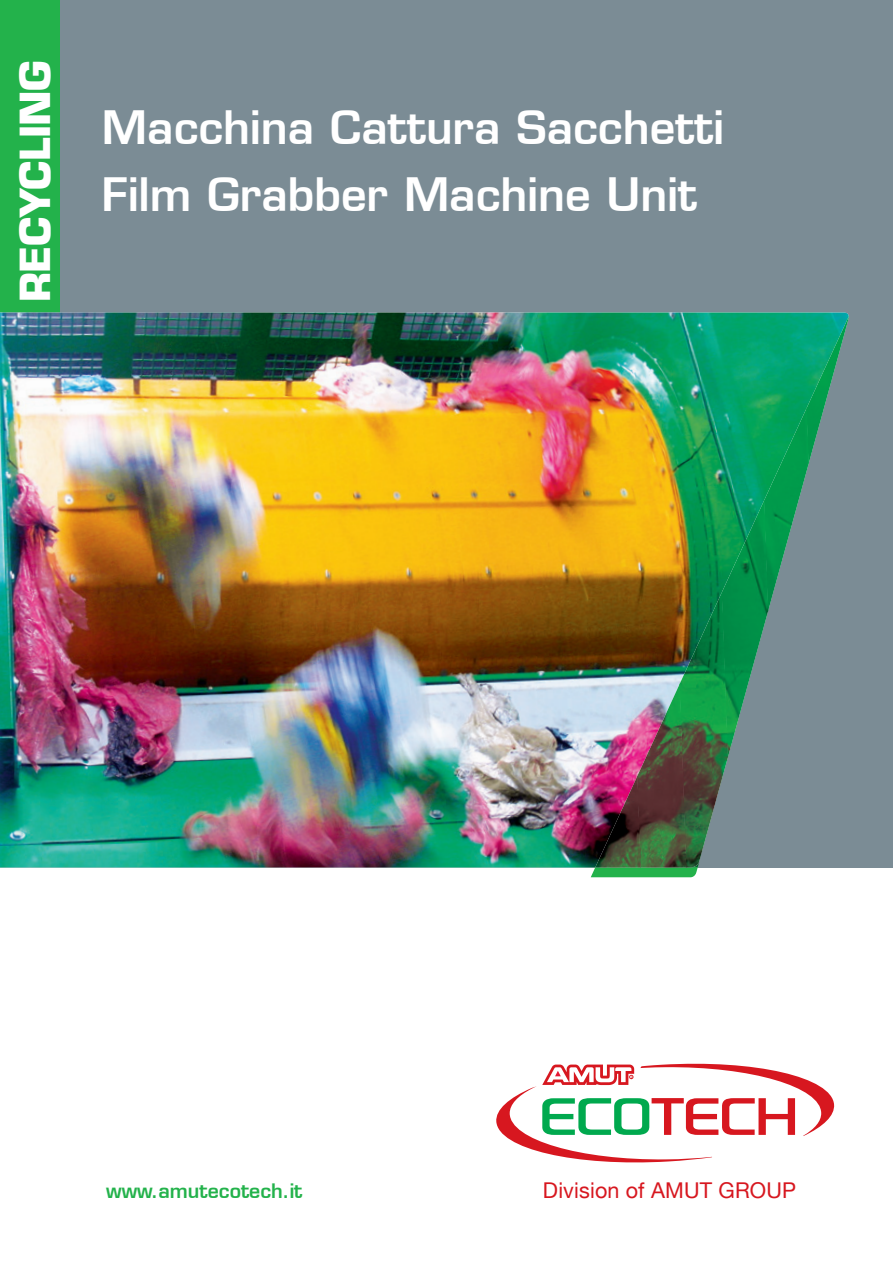
<style>
.page{position:relative;width:893px;height:1263px;background:#fff}
.page>*{position:absolute;margin:0;border:0;box-sizing:border-box;transform-origin:0 0}
.t1{font:600 45px/67.5px "Eurostile";color:#fff}
.t2{font:700 40.5px "Eurostile";letter-spacing:-.02em;color:#fff}
.t3{font:21.75px "Helvetica Neue";letter-spacing:.01em;color:#d7171f}
.t4{font:600 19.5px "Eurostile";color:#23b24b}
</style>
<div class="page">
<div style="left:0;top:0;width:893px;height:867px;background:#7b8c95"></div>
<div style="left:0;top:0;width:60px;height:312px;background:#23b24b"></div>
<img style="left:0;top:313px;width:849px;height:554px">
<svg style="left:591px;top:867px;width:107px;height:10px"></svg>
<svg style="left:694px;top:317px;width:155px;height:550px"></svg>
<img style="left:806px;top:316px;width:43px;height:149px">
<img style="left:764px;top:407px;width:45px;height:205px">
<img style="left:722px;top:500px;width:46px;height:259px">
<img style="left:679px;top:591px;width:49px;height:276px">
<img style="left:637px;top:683px;width:49px;height:184px">
<img style="left:595px;top:776px;width:46px;height:91px">
<svg style="left:496px;top:1064px;width:338px;height:98px"></svg>
<p class="t2" style="left:10px;top:302px;width:243px;rotate:-90deg">RECYCLING</p>
<p class="t1" style="left:102px;top:93px;width:624px">Macchina Cattura Sacchetti<br>Film Grabber Machine Unit</p>
<p class="t4" style="left:106px;top:1179px;width:198px">www.amutecotech.it</p>
<p class="t3" style="left:543px;top:1177px;width:255px">Division of AMUT GROUP</p>
</div>
